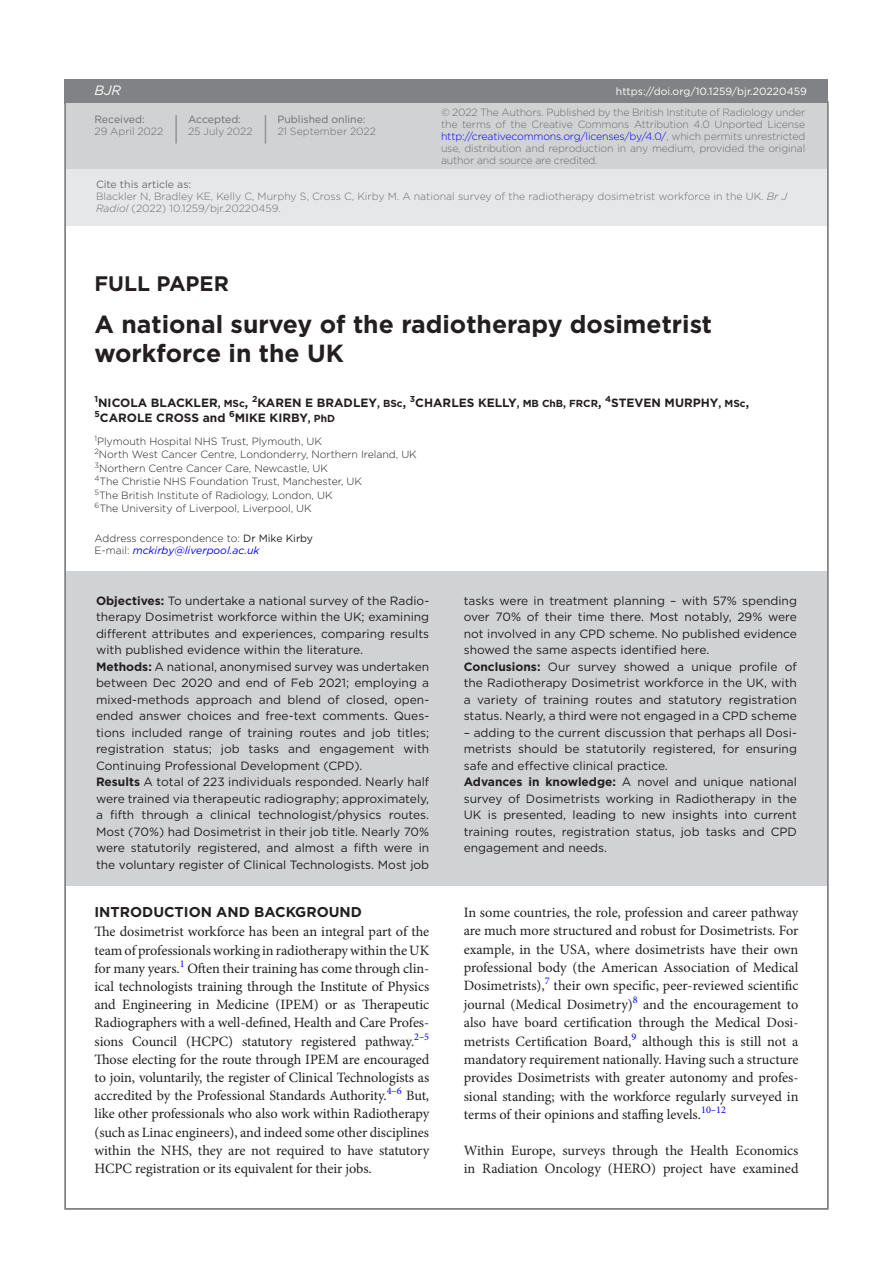
<style>
.page{position:relative;width:893px;height:1263px;background:#fff}
.page>*{position:absolute;margin:0;border:0;box-sizing:border-box;transform-origin:0 0}
.t1{font:700 24.75px/29.2px "Gotham";color:#231f20}
.t2{font:700 21px "Gotham";color:#231f20}
.t3{font:14.25px/18.1px "Minion Pro";letter-spacing:-.005em;color:#231f20;text-align:justify}
.t4{font:700 14.25px "Gotham";color:#231f20}
.t5{font:italic 13.5px "Gotham";color:#fff}
.t6{font:12px/16.5px "Gotham";color:#231f20}
.t7{font:700 12px/15px "Gotham";color:#231f20}
.t8{font:300 10.5px/12px "Gotham";color:#6c6d70}
.t9{font:300 10.5px/13.5px "Gotham";letter-spacing:-.005em;color:#231f20}
.t10{font:10.5px "Gotham";color:#fff}
.t11{font:10.5px "Gotham";color:#6c6d70}
.s1{color:#00f}
.s2{font-weight:400}
.s3{font-style:italic}
.s4{font-size:10.2px}
.s5{font-weight:400;font-style:italic;color:#00f}
.s6{font-weight:700}
</style>
<div class="page">
<div style="left:64px;top:79px;width:764px;height:24px;background:#808285"></div>
<div style="left:66px;top:154px;width:761px;height:71px;background:#e6e7e9"></div>
<div style="left:66px;top:103px;width:761px;height:65px;background:#d1d2d4"></div>
<hr style="left:175px;top:115px;width:2px;height:29px;background:#939598">
<svg style="left:265px;top:115px;width:1px;height:29px"></svg>
<div style="left:66px;top:571px;width:761px;height:314px;background:#d1d2d4"></div>
<p class="t5" style="left:94px;top:83px;width:28px">BJR</p>
<p class="t11" style="left:94px;top:113px;width:52px">Received:</p>
<p class="t8" style="left:94px;top:125px;width:70px">29 April 2022</p>
<p class="t11" style="left:188px;top:113px;width:54px">Accepted:</p>
<p class="t8" style="left:188px;top:125px;width:66px">25 July 2022</p>
<p class="t11" style="left:277px;top:113px;width:90px">Published online:</p>
<p class="t8" style="left:277px;top:125px;width:100px">21 September 2022</p>
<p class="t10" style="left:616px;top:85px;width:192px">https://doi.org/10.1259/bjr.20220459</p>
<p class="t8" style="left:441px;top:106px;width:366px;text-align:justify">© 2022 The Authors. Published by the British Institute of Radiology under the terms of the Creative Commons Attribution 4.0 Unported License <span class="s1">http://creativecommons.org/licenses/by/4.0/</span>, which permits unrestricted use, distribution and reproduction in any medium, provided the original author and source are credited.</p>
<p class="t8" style="left:96px;top:178px;width:693px"><span class="s2">Cite this article as:<br></span>Blackler N, Bradley KE, Kelly C, Murphy S, Cross C, Kirby M. A national survey of the radiotherapy dosimetrist workforce in the UK. <span class="s3">Br J<br>Radiol</span> (2022) 10.1259/bjr.20220459.</p>
<h2 class="t2" style="left:94px;top:270px;width:136px">FULL PAPER</h2>
<h1 class="t1" style="left:94px;top:310px;width:619px">A national survey of the radiotherapy dosimetrist workforce in the UK</h1>
<p class="t7" style="left:94px;top:396px;width:656px"><sup>1</sup>NICOLA BLACKLER<span class="s4">, MSc</span>, <sup>2</sup>KAREN E BRADLEY<span class="s4">, BSc</span>, <sup>3</sup>CHARLES KELLY<span class="s4">, MB ChB, FRCR</span>, <sup>4</sup>STEVEN MURPHY<span class="s4">, MSc</span>,<br><sup>5</sup>CAROLE CROSS and <sup>6</sup>MIKE KIRBY<span class="s4">, PhD</span></p>
<p class="t9" style="left:94px;top:434px;width:324px"><sup>1</sup>Plymouth Hospital NHS Trust, Plymouth, UK<br><sup>2</sup>North West Cancer Centre, Londonderry, Northern Ireland, UK <sup>3</sup>Northern Centre Cancer Care, Newcastle, UK<br><sup>4</sup>The Christie NHS Foundation Trust, Manchester, UK<br><sup>5</sup>The British Institute of Radiology, London, UK<br><sup>6</sup>The University of Liverpool, Liverpool, UK</p>
<p class="t9" style="left:95px;top:532px;width:220px;line-height:12px">Address correspondence to: <span class="s2">Dr Mike Kirby<br></span>E-mail: <span class="s5">mckirby@liverpool.ac.uk</span></p>
<p class="t6" style="left:96px;top:592px;width:335px"><span class="s6">Objectives:</span> To undertake a national survey of the Radio&shy;therapy Dosimetrist workforce within the UK; examining different attributes and experiences, comparing results with published evidence within the literature.<br><span class="s6">Methods:</span> A national, anonymised survey was undertaken between Dec 2020 and end of Feb 2021; employing a mixed-methods approach and blend of closed, open&shy;ended answer choices and free-text comments. Ques&shy;tions included range of training routes and job titles; registration status; job tasks and engagement with Continuing Professional Development (CPD).<br><span class="s6">Results</span> A total of 223 individuals responded. Nearly half were trained via therapeutic radiography; approximately, a fifth through a clinical technologist/physics routes.<br>Most (70%) had Dosimetrist in their job title. Nearly 70% were statutorily registered, and almost a fifth were in the voluntary register of Clinical Technologists. Most job</p>
<p class="t6" style="left:464px;top:592px;width:335px">tasks were in treatment planning – with 57% spending over 70% of their time there. Most notably, 29% were not involved in any CPD scheme. No published evidence showed the same aspects identified here.<br><span class="s6">Conclusions:</span> Our survey showed a unique profile of the Radiotherapy Dosimetrist workforce in the UK, with a variety of training routes and statutory registration status. Nearly, a third were not engaged in a CPD scheme</p>
<p class="t6" style="left:464px;top:724px;width:335px">– adding to the current discussion that perhaps all Dosi&shy;metrists should be statutorily registered, for ensuring safe and effective clinical practice.<br><span class="s6">Advances in knowledge:</span> A novel and unique national survey of Dosimetrists working in Radiotherapy in the UK is presented, leading to new insights into current training routes, registration status, job tasks and CPD engagement and needs.</p>
<p class="t4" style="left:94px;top:902px;width:269px">INTRODUCTION AND BACKGROUND</p>
<p class="t3" style="left:94px;top:923px;width:336px">The dosimetrist workforce has been an integral part of the team of professionals working in radiotherapy within the UK for many years.<sup>1</sup> Often their training has come through clin&shy;ical technologists training through the Institute of Physics and Engineering in Medicine (IPEM) or as Therapeutic Radiographers with a well-defined, Health and Care Profes&shy;sions Council (HCPC) statutory registered pathway.<sup>2–5<br></sup>Those electing for the route through IPEM are encouraged to join, voluntarily, the register of Clinical Technologists as accredited by the Professional Standards Authority.<sup>4–6</sup> But, like other professionals who also work within Radiotherapy (such as Linac engineers), and indeed some other disciplines within the NHS, they are not required to have statutory HCPC registration or its equivalent for their jobs.</p>
<p class="t3" style="left:464px;top:903px;width:336px">In some countries, the role, profession and career pathway are much more structured and robust for Dosimetrists. For example, in the USA, where dosimetrists have their own professional body (the American Association of Medical Dosimetrists),<sup>7</sup> their own specific, peer-reviewed scientific journal (Medical Dosimetry)<sup>8</sup> and the encouragement to also have board certification through the Medical Dosi&shy;metrists Certification Board,<sup>9</sup> although this is still not a mandatory requirement nationally. Having such a structure provides Dosimetrists with greater autonomy and profes&shy;sional standing; with the workforce regularly surveyed in terms of their opinions and staffing levels.<sup>10–12</sup></p>
<p class="t3" style="left:464px;top:1141px;width:336px">Within Europe, surveys through the Health Economics in Radiation Oncology (HERO) project have examined</p>
</div>
